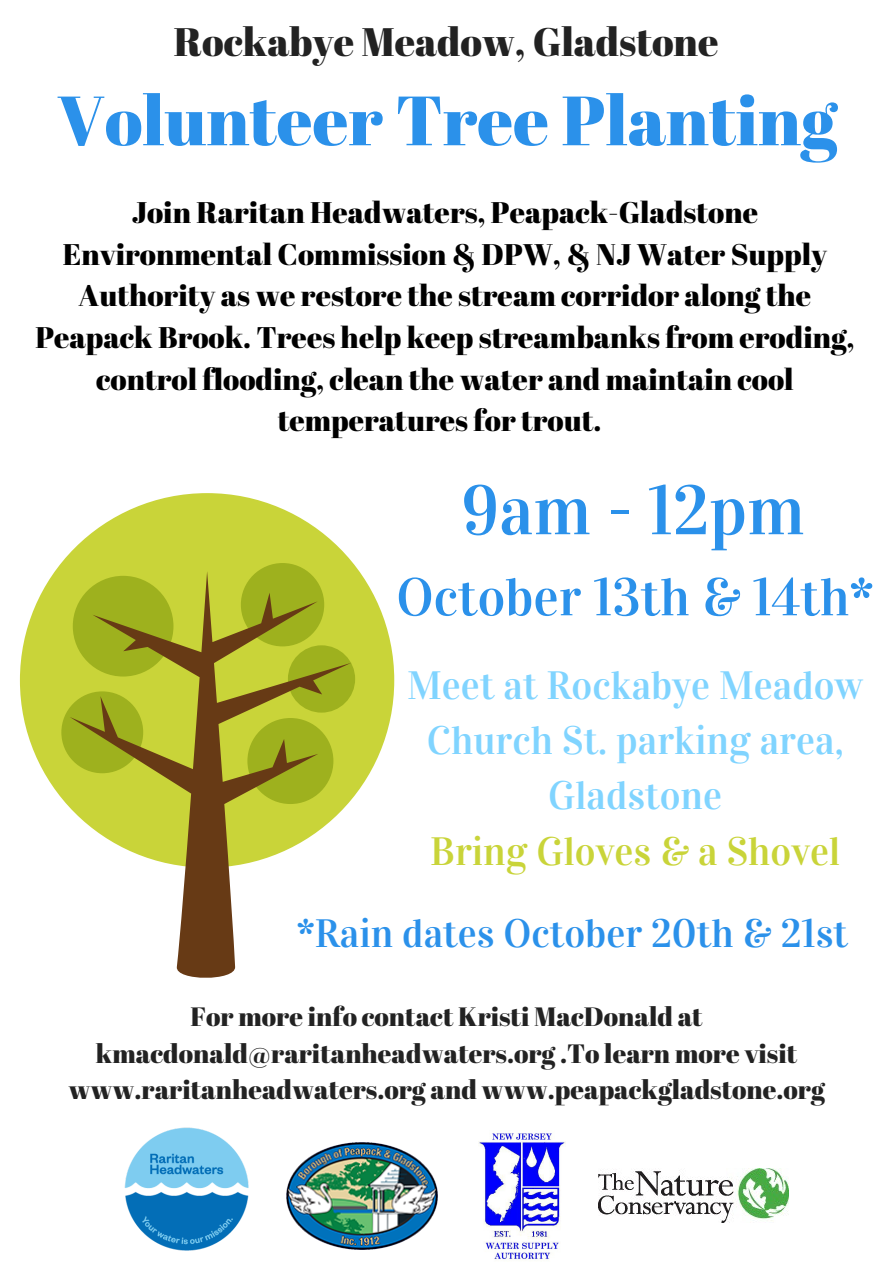
<style>
.page{position:relative;width:893px;height:1263px;background:#fff}
.page>*{position:absolute;margin:0;border:0;box-sizing:border-box;transform-origin:0 0}
.t1{font:69.53px "Abril Fatface";color:#2b91ea}
.t2{font:69.53px "Vidaloka";color:#2b91ea}
.t3{font:52.95px "Vidaloka";color:#2b91ea}
.t4{font:39.75px/55.1px "Vidaloka";color:#80d4ff;text-align:center}
.t5{font:39.75px "Vidaloka";color:#2b91ea}
.t6{font:39.75px "Abril Fatface";color:#222}
.t7{font:39.75px "Vidaloka";color:#c9d439}
.t8{font:29.78px/41.6px "Abril Fatface";color:#000;text-align:center}
.t9{font:26.47px/36.6px "Abril Fatface";color:#222;text-align:center}
</style>
<div class="page">
<img style="left:124px;top:1127px;width:125px;height:124px">
<div style="left:20px;top:493px;width:374px;height:374px;background:#c9d439;border-radius:50%"></div>
<div style="left:241px;top:563px;width:83px;height:83px;background:#9eb11e;border-radius:50%"></div>
<div style="left:61px;top:691px;width:82px;height:82px;background:#9eb11e;border-radius:50%"></div>
<svg style="left:70px;top:571px;width:281px;height:407px"></svg>
<img style="left:286px;top:1142px;width:152px;height:107px">
<img style="left:478px;top:1133px;width:88px;height:126px">
<img style="left:599px;top:1168px;width:190px;height:54px">
<h3 class="t6" style="left:174px;top:14px;width:546px">Rockabye Meadow, Gladstone</h3>
<h1 class="t1" style="left:57px;top:72px;width:782px">Volunteer Tree Planting</h1>
<p class="t8" style="left:35px;top:191px;width:821px">Join Raritan Headwaters, Peapack-Gladstone Environmental Commission &amp; DPW, &amp; NJ Water Supply Authority as we restore the stream corridor along the Peapack Brook. Trees help keep streambanks from eroding, control flooding, clean the water and maintain cool temperatures for trout.</p>
<h1 class="t2" style="left:461px;top:469px;width:345px">9am - 12pm</h1>
<h2 class="t3" style="left:396px;top:565px;width:479px">October 13th &amp; 14th*</h2>
<h3 class="t4" style="left:407px;top:658px;width:458px">Meet at Rockabye Meadow<br>Church St. parking area,<br>Gladstone</h3>
<h3 class="t7" style="left:430px;top:827px;width:411px">Bring Gloves &amp; a Shovel</h3>
<h3 class="t5" style="left:297px;top:909px;width:553px">*Rain dates October 20th &amp; 21st</h3>
<p class="t9" style="left:68px;top:998px;width:758px">For more info contact Kristi MacDonald at kmacdonald@raritanheadwaters.org .To learn more visit www.raritanheadwaters.org and www.peapackgladstone.org</p>
</div>
